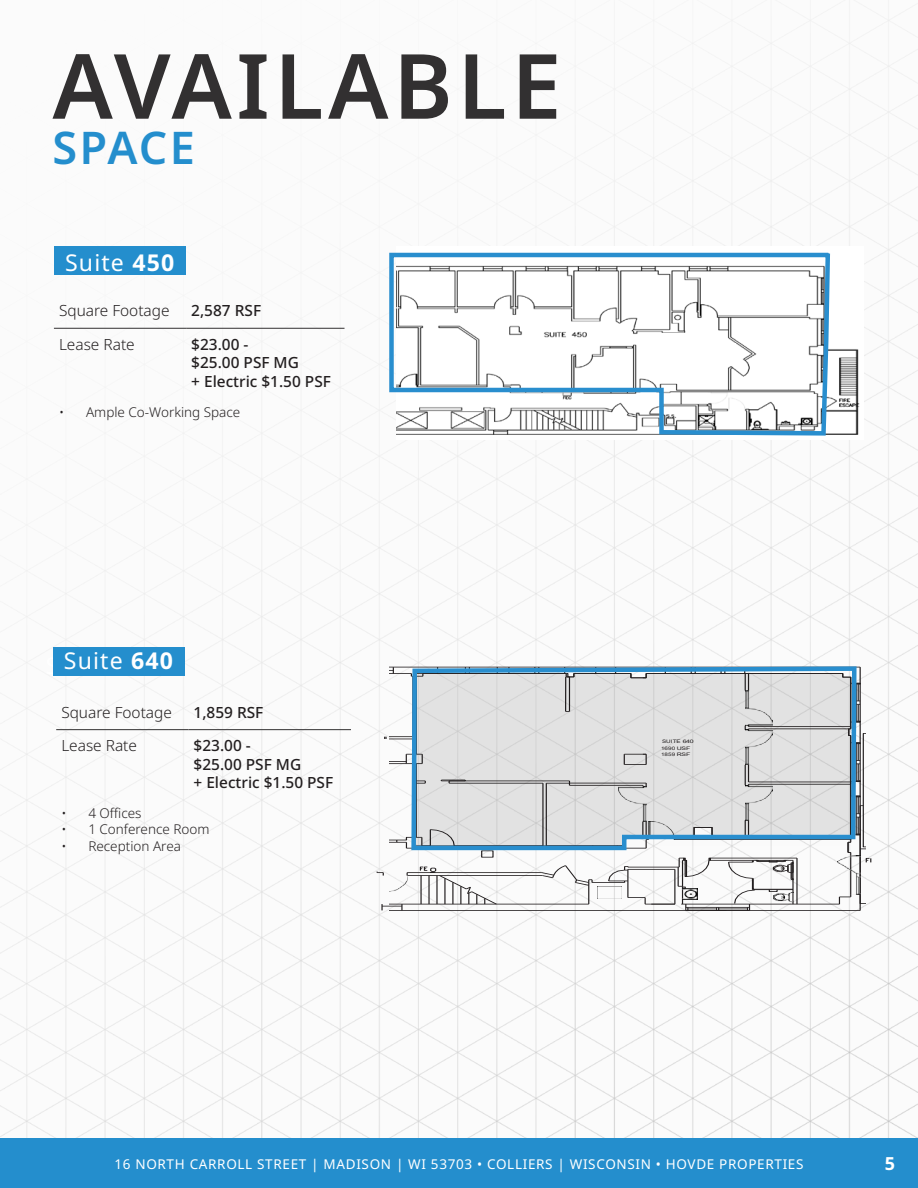
<style>
.page{position:relative;width:918px;height:1188px;background:#fff}
.page>*{position:absolute;margin:0;border:0;box-sizing:border-box;transform-origin:0 0}
.t1{font:600 90px "Noto Sans";letter-spacing:.05em;color:#323031}
.t2{font:600 45px "Noto Sans";letter-spacing:.04em;color:#248ecd}
.t3{font:23.1px "Noto Sans";letter-spacing:.05em;color:#fff}
.t4{font:700 18px "Noto Sans";color:#fff}
.t5{font:500 15.45px "Noto Sans";color:#231f20}
.t6{font:300 15.45px "Noto Sans";color:#231f20}
.t7{font:13.5px "Noto Sans";letter-spacing:.05em;color:#fff}
.t8{font:300 13.5px "Noto Sans";color:#231f20}
.t9{font:4.8px/6.6px "Arial";letter-spacing:-.015em;color:#231f20;scale:1.32 1}
.s1{font-weight:700}
</style>
<div class="page">
<img style="left:0;top:0;width:918px;height:1138px">
<div style="left:0;top:1138px;width:918px;height:50px;background:#248ecd"></div>
<img style="left:397px;top:246px;width:466px;height:194px">
<hr style="left:54px;top:328px;width:132px;height:1px;background:#323031">
<hr style="left:186px;top:328px;width:159px;height:1px;background:#323031">
<div style="left:54px;top:246px;width:132px;height:28px;background:#248ecd"></div>
<svg style="left:387px;top:249px;width:446px;height:189px"></svg>
<hr style="left:407px;top:872px;width:135px;height:1px;background:#231f20">
<hr style="left:407px;top:875px;width:135px;height:1px;background:#231f20">
<svg style="left:382px;top:904px;width:21px;height:6px"></svg>
<hr style="left:389px;top:910px;width:471px;height:1px;background:#231f20">
<hr style="left:860px;top:667px;width:1px;height:244px;background:#231f20">
<hr style="left:389px;top:667px;width:471px;height:1px;background:#231f20">
<hr style="left:389px;top:904px;width:200px;height:1px;background:#231f20">
<hr style="left:681px;top:904px;width:158px;height:1px;background:#231f20">
<hr style="left:710px;top:858px;width:87px;height:1px;background:#231f20">
<hr style="left:797px;top:858px;width:1px;height:46px;background:#231f20">
<hr style="left:592px;top:882px;width:33px;height:1px;background:#231f20">
<svg style="left:377px;top:872px;width:7px;height:4px"></svg>
<svg style="left:541px;top:865px;width:52px;height:39px"></svg>
<img style="left:597px;top:887px;width:11px;height:12px">
<img style="left:389px;top:876px;width:18px;height:16px">
<img style="left:838px;top:856px;width:1px;height:38px">
<svg style="left:608px;top:858px;width:186px;height:53px"></svg>
<img style="left:683px;top:889px;width:14px;height:11px">
<svg style="left:420px;top:866px;width:77px;height:39px"></svg>
<svg style="left:389px;top:667px;width:20px;height:10px"></svg>
<svg style="left:384px;top:736px;width:25px;height:113px"></svg>
<svg style="left:839px;top:674px;width:33px;height:230px"></svg>
<div style="left:53px;top:648px;width:131px;height:28px;background:#248ecd"></div>
<hr style="left:56px;top:729px;width:132px;height:1px;background:#323031">
<hr style="left:188px;top:729px;width:163px;height:1px;background:#323031">
<svg style="left:409px;top:664px;width:450px;height:188px;background:#ced4d8"></svg>
<p class="t1" style="left:52px;top:23px;width:511px">AVAILABLE</p>
<p class="t2" style="left:52px;top:116px;width:144px">SPACE</p>
<p class="t3" style="left:65px;top:246px;width:111px">Suite <span class="s1">450</span></p>
<p class="t6" style="left:59px;top:300px;width:112px">Square Footage</p>
<p class="t5" style="left:191px;top:300px;width:71px">2,587 RSF</p>
<p class="t6" style="left:59px;top:333px;width:77px">Lease Rate</p>
<p class="t5" style="left:191px;top:333px;width:59px">$23.00 -</p>
<p class="t5" style="left:191px;top:352px;width:109px">$25.00 PSF MG</p>
<p class="t5" style="left:191px;top:370px;width:141px">+ Electric $1.50 PSF</p>
<p class="t8" style="left:59px;top:402px;width:183px">• Ample Co-Working Space</p>
<p class="t3" style="left:64px;top:644px;width:111px">Suite <span class="s1">640</span></p>
<p class="t6" style="left:61px;top:701px;width:112px">Square Footage</p>
<p class="t5" style="left:194px;top:701px;width:71px">1,859 RSF</p>
<p class="t6" style="left:61px;top:735px;width:77px">Lease Rate</p>
<p class="t5" style="left:194px;top:735px;width:59px">$23.00 -</p>
<p class="t5" style="left:194px;top:753px;width:109px">$25.00 PSF MG</p>
<p class="t5" style="left:194px;top:772px;width:141px">+ Electric $1.50 PSF</p>
<p class="t8" style="left:61px;top:804px;width:82px">• 4 Offices</p>
<p class="t8" style="left:61px;top:820px;width:150px">• 1 Conference Room</p>
<p class="t8" style="left:61px;top:836px;width:121px">• Reception Area</p>
<p class="t3" style="left:46px;top:650px;width:111px">Suite <span class="s1">200</span></p>
<p class="t9" style="left:661px;top:738px;width:26px">SUITE 640<br>1690 USF<br>1859 RSF</p>
<p class="t7" style="left:114px;top:1155px;width:691px">16 NORTH CARROLL STREET | MADISON | WI 53703 • COLLIERS | WISCONSIN • HOVDE PROPERTIES</p>
<p class="t4" style="left:885px;top:1151px;width:12px">5</p>
</div>
